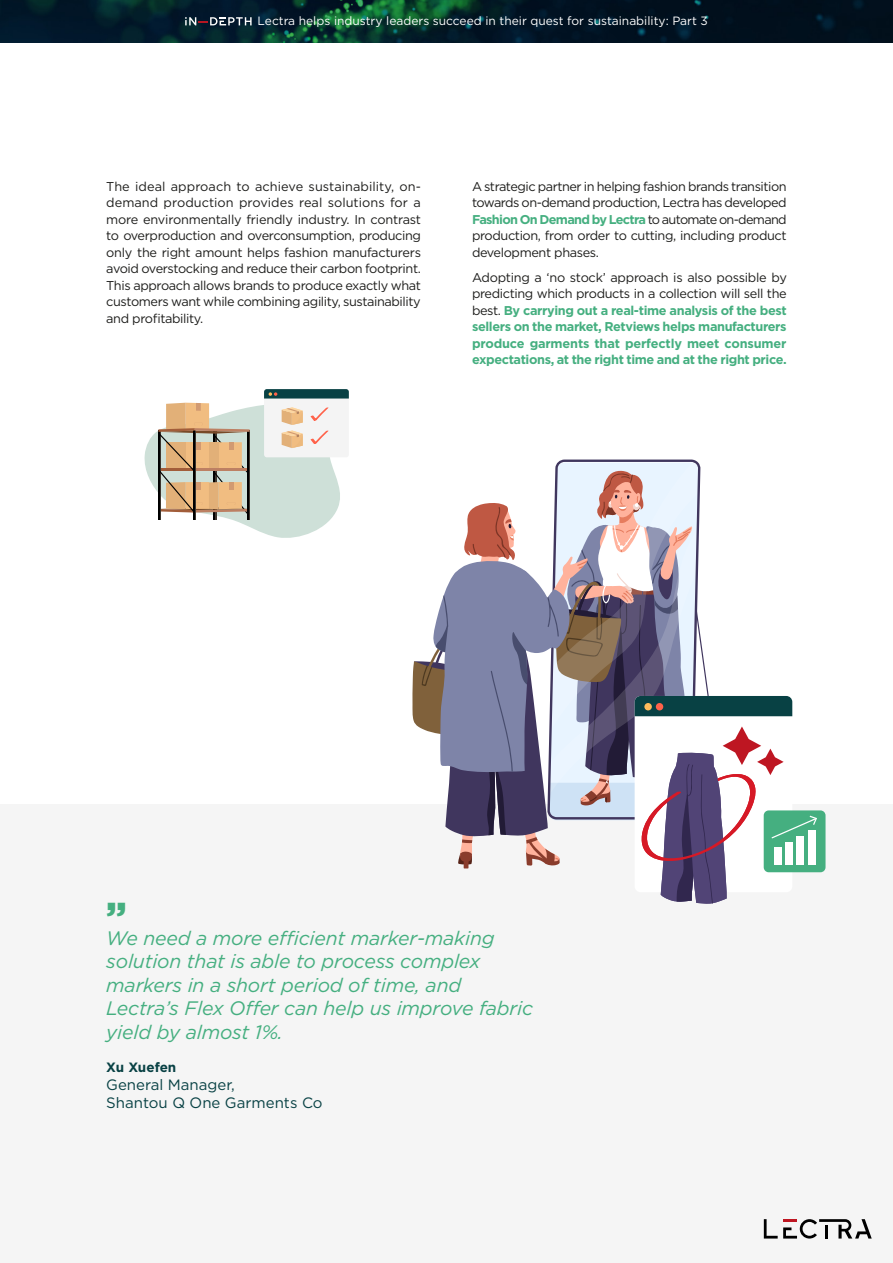
<style>
.page{position:relative;width:893px;height:1263px;background:#fff}
.page>*{position:absolute;margin:0;border:0;box-sizing:border-box;transform-origin:0 0}
.TXT_COURANT{font:900 37.5px "Gotham";color:#45af80}
.QUOTE{font:italic 19.5px/23.4px "Gotham";letter-spacing:-.01em;color:#45af80}
.t1{font:15px/18px "Gotham";color:#084144}
.t2{font:700 13.5px "Gotham";letter-spacing:-.005em;color:#084144}
.TXT_COURANT-2{font:12.75px/16.5px "Gotham";letter-spacing:-.03em;color:#1d1d1b;text-align:justify}
.TXT_COURANT-3{font:700 12.75px/16.5px "Gotham";letter-spacing:-.03em;color:#45af80;text-align:justify}
.t3{font:12px "Gotham";color:#fff}
.s1{font-weight:700;color:#45af80}
.s2{font-weight:400;color:#1d1d1b}
</style>
<div class="page">
<img style="left:0;top:0;width:893px;height:43px">
<div style="left:0;top:804px;width:893px;height:459px;background:#f5f5f5"></div>
<svg style="left:185px;top:17px;width:67px;height:8px"></svg>
<svg style="left:764px;top:1219px;width:108px;height:19px"></svg>
<div style="left:764px;top:810px;width:61px;height:62px;background:#45af80;border-radius:5px"></div>
<svg style="left:412px;top:463px;width:405px;height:441px"></svg>
<div style="left:644px;top:703px;width:8px;height:7px;background:#ffbb5c;border-radius:50%"></div>
<div style="left:656px;top:703px;width:7px;height:7px;background:#ff624a;border-radius:50%"></div>
<svg style="left:145px;top:389px;width:204px;height:149px"></svg>
<p class="t3" style="left:258px;top:14px;width:452px">Lectra helps industry leaders succeed in their quest for sustainability: Part 3</p>
<p class="TXT_COURANT-2" style="left:106px;top:178px;width:316px">The ideal approach to achieve sustainability, on&shy;demand production provides real solutions for a more environmentally friendly industry. In contrast to overproduction and overconsumption, producing only the right amount helps fashion manufacturers avoid overstocking and reduce their carbon footprint.<br>This approach allows brands to produce exactly what customers want while combining agility, sustainability and profitability.</p>
<p class="TXT_COURANT-2" style="left:472px;top:178px;width:316px">A strategic partner in helping fashion brands transition towards on-demand production, Lectra has developed <span class="s1">Fashion On Demand by Lectra</span> to automate on-demand production, from order to cutting, including product development phases.</p>
<p class="TXT_COURANT-3" style="left:472px;top:269px;width:316px"><span class="s2">Adopting a ‘no stock’ approach is also possible by predicting which products in a collection will sell the best.</span> By carrying out a real-time analysis of the best sellers on the market, Retviews helps manufacturers produce garments that perfectly meet consumer expectations, at the right time and at the right price.</p>
<p class="TXT_COURANT" style="left:106px;top:890px;width:22px">”</p>
<p class="QUOTE" style="left:106px;top:926px;width:428px">We need a more efficient marker-making solution that is able to process complex markers in a short period of time, and Lectra’s Flex Offer can help us improve fabric yield by almost 1%.</p>
<p class="t2" style="left:106px;top:1058px;width:72px">Xu Xuefen</p>
<p class="t1" style="left:106px;top:1075px;width:218px">General Manager,<br>Shantou Q One Garments Co</p>
</div>
